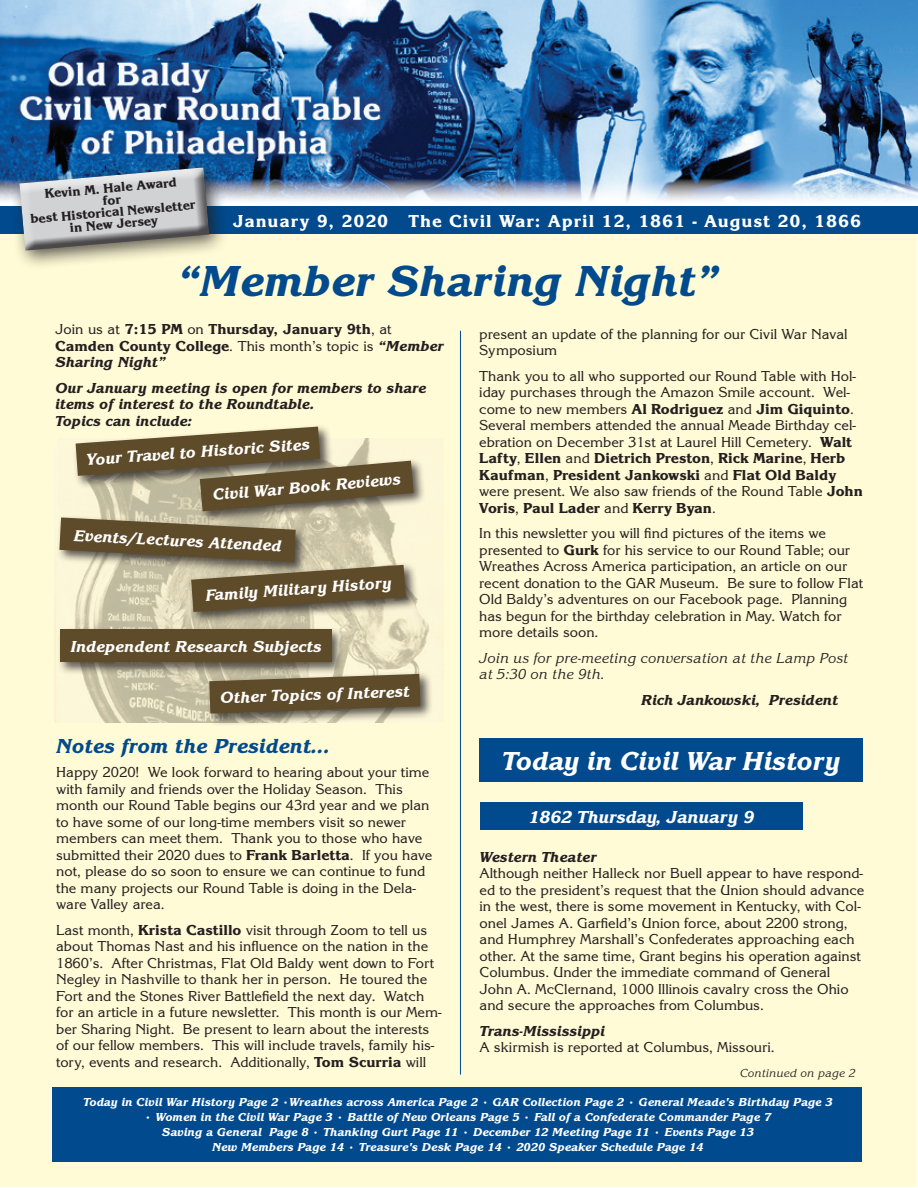
<style>
.page{position:relative;width:918px;height:1188px;background:#fff}
.page>*{position:absolute;margin:0;border:0;box-sizing:border-box;transform-origin:0 0}
.t1{font:45px "Korinna Extra Bold Italic DTC";color:#004a8d}
.t2{font:27px "Korinna Extra Bold Italic DTC";color:#fff}
.t3{font:21px "Korinna Extra Bold Italic DTC";color:#004a8d}
.t4{font:18px "Korinna Extra Bold DTC";letter-spacing:.05em;color:#fff}
.t5{font:18px "Korinna Extra Bold Italic DTC";color:#fff}
.t6{font:16.5px "Korinna Extra Bold Italic DTC";color:#fff}
.t7{font:15px/16.5px "Korinna Regular DTC";color:#231f20}
.t8{font:15px/16.5px "Korinna Extra Bold DTC";color:#231f20}
.t9{font:15px/25.5px "Korinna Extra Bold Italic DTC";color:#231f20}
.t10{font:15px/16.5px "Korinna Regular Italic DTC";color:#231f20}
.t11{font:13.5px/12px "Korinna Extra Bold DTC";color:#231f20;text-align:center}
.t12{font:12px/15px "Korinna Extra Bold Italic DTC";color:#fff;text-align:center}
.t13{font:12px "Korinna Regular Italic DTC";color:#231f20}
.s1{font-family:"Korinna Regular DTC"}
.s2{font-family:"Korinna Extra Bold Italic DTC"}
.s3{font-family:"Korinna Extra Bold DTC"}
</style>
<div class="page">
<div style="left:0;top:1px;width:916px;height:1186px;background:#fffbd6"></div>
<img style="left:54px;top:511px;width:375px;height:211px">
<img style="left:0;top:0;width:918px;height:206px">
<div style="left:0;top:206px;width:918px;height:28px;background:#004a8d"></div>
<div style="left:9px;top:157px;width:220px;height:113px;background:#231f20;opacity:.75"></div>
<svg style="left:19px;top:167px;width:193px;height:85px;background:#abb2b8"></svg>
<div style="left:52px;top:1088px;width:810px;height:74px;background:#004a8d"></div>
<hr style="left:460px;top:331px;width:1px;height:744px;background:#004a8d">
<div style="left:197px;top:458px;width:229px;height:66px;background:#231f20;opacity:.75"></div>
<svg style="left:76px;top:427px;width:338px;height:84px"></svg>
<div style="left:56px;top:515px;width:253px;height:60px;background:#231f20;opacity:.75"></div>
<div style="left:188px;top:562px;width:230px;height:63px;background:#231f20;opacity:.75"></div>
<svg style="left:59px;top:517px;width:347px;height:95px;background:#998d6f"></svg>
<div style="left:57px;top:626px;width:288px;height:49px;background:#231f20;opacity:.75"></div>
<div style="left:60px;top:630px;width:272px;height:32px;background:#5e4b29"></div>
<div style="left:206px;top:671px;width:227px;height:56px;background:#231f20;opacity:.75"></div>
<svg style="left:209px;top:674px;width:211px;height:40px;background:#6b5b3b"></svg>
<div style="left:480px;top:739px;width:383px;height:43px;background:#004a8d"></div>
<div style="left:480px;top:802px;width:323px;height:28px;background:#004a8d"></div>
<p class="t11" style="left:28px;top:189px;width:167px;rotate:-5deg">Kevin M. Hale Award<br>for<br>best Historical Newsletter in New Jersey</p>
<p class="t4" style="left:233px;top:211px;width:630px">January 9, 2020 The Civil War: April 12, 1861 - August 20, 1866</p>
<h1 class="t1" style="left:177px;top:256px;width:543px">“Member Sharing Night”</h1>
<p class="t8" style="left:55px;top:321px;width:390px"><span class="s1">Join us at</span> 7:15 PM <span class="s1">on</span> Thursday, January 9th<span class="s1">, at<br></span>Camden County College<span class="s1">. This month’s topic is</span> <span class="s2">“Member</span></p>
<p class="t9" style="left:55px;top:350px;width:373px">Sharing Night”<br>Our January meeting is open for members to share</p>
<p class="t9" style="left:55px;top:396px;width:261px;line-height:16.5px">items of interest to the Roundtable.<br>Topics can include:</p>
<p class="t6" style="left:86px;top:451px;width:226px;rotate:-4deg">Your Travel to Historic Sites</p>
<p class="t6" style="left:212px;top:486px;width:190px;rotate:-5deg">Civil War Book Reviews</p>
<p class="t6" style="left:74px;top:526px;width:209px;rotate:3deg">Events/Lectures Attended</p>
<p class="t6" style="left:205px;top:587px;width:188px;rotate:-4deg">Family Military History</p>
<p class="t6" style="left:70px;top:637px;width:253px">Independent Research Subjects</p>
<p class="t6" style="left:220px;top:689px;width:191px;rotate:-2deg">Other Topics of Interest</p>
<h3 class="t3" style="left:56px;top:735px;width:275px">Notes from the President...</h3>
<p class="t7" style="left:56px;top:764px;width:378px">Happy 2020! We look forward to hearing about your time with family and friends over the Holiday Season. This month our Round Table begins our 43rd year and we plan to have some of our long-time members visit so newer members can meet them. Thank you to those who have submitted their 2020 dues to <span class="s3">Frank Barletta</span>. If you have not, please do so soon to ensure we can continue to fund the many projects our Round Table is doing in the Dela&shy;ware Valley area.</p>
<p class="t7" style="left:56px;top:922px;width:387px">Last month, <span class="s3">Krista Castillo</span> visit through Zoom to tell us about Thomas Nast and his influence on the nation in the 1860’s. After Christmas, Flat Old Baldy went down to Fort Negley in Nashville to thank her in person. He toured the Fort and the Stones River Battlefield the next day. Watch for an article in a future newsletter. This month is our Mem&shy;ber Sharing Night. Be present to learn about the interests of our fellow members. This will include travels, family his&shy;tory, events and research. Additionally, <span class="s3">Tom Scurria</span> will</p>
<p class="t7" style="left:479px;top:326px;width:370px">present an update of the planning for our Civil War Naval<br>Symposium</p>
<p class="t7" style="left:479px;top:368px;width:378px">Thank you to all who supported our Round Table with Hol&shy;iday purchases through the Amazon Smile account. Wel-</p>
<p class="t8" style="left:479px;top:401px;width:376px"><span class="s1">come to new members</span> Al Rodriguez <span class="s1">and</span> Jim Giquinto<span class="s1">.</span></p>
<p class="t7" style="left:479px;top:417px;width:378px">Several members attended the annual Meade Birthday cel&shy;ebration on December 31st at Laurel Hill Cemetery. <span class="s3">Walt</span></p>
<p class="t8" style="left:479px;top:450px;width:367px">Lafty<span class="s1">,</span> Ellen <span class="s1">and</span> Dietrich Preston<span class="s1">,</span> Rick Marine<span class="s1">,</span> Herb<br>Kaufman<span class="s1">,</span> President Jankowski <span class="s1">and</span> Flat Old Baldy</p>
<p class="t7" style="left:479px;top:483px;width:385px">were present. We also saw friends of the Round Table <span class="s3">John</span></p>
<p class="t8" style="left:479px;top:500px;width:238px">Voris<span class="s1">,</span> Paul Lader <span class="s1">and</span> Kerry Byan<span class="s1">.</span></p>
<p class="t7" style="left:479px;top:525px;width:386px">In this newsletter you will find pictures of the items we presented to <span class="s3">Gurk</span> for his service to our Round Table; our Wreathes Across America participation, an article on our recent donation to the GAR Museum. Be sure to follow Flat Old Baldy’s adventures on our Facebook page. Planning has begun for the birthday celebration in May. Watch for more details soon.</p>
<p class="t10" style="left:479px;top:649px;width:371px">Join us for pre-meeting conversation at the Lamp Post at 5:30 on the 9th.</p>
<p class="t9" style="left:641px;top:687px;width:198px">Rich Jankowski, President</p>
<h2 class="t2" style="left:502px;top:747px;width:340px">Today in Civil War History</h2>
<p class="t5" style="left:529px;top:807px;width:227px">1862 Thursday, January 9</p>
<p class="t9" style="left:480px;top:844px;width:118px">Western Theater</p>
<p class="t7" style="left:480px;top:865px;width:386px">Although neither Halleck nor Buell appear to have respond&shy;ed to the president’s request that the Union should advance in the west, there is some movement in Kentucky, with Col&shy;onel James A. Garfield’s Union force, about 2200 strong, and Humphrey Marshall’s Confederates approaching each other. At the same time, Grant begins his operation against Columbus. Under the immediate command of General John A. McClernand, 1000 Illinois cavalry cross the Ohio and secure the approaches from Columbus.</p>
<p class="t9" style="left:480px;top:1018px;width:127px">Trans-Mississippi</p>
<p class="t7" style="left:480px;top:1039px;width:297px">A skirmish is reported at Columbus, Missouri.</p>
<p class="t13" style="left:740px;top:1067px;width:117px">Continued on page 2</p>
<p class="t12" style="left:83px;top:1095px;width:751px">Today in Civil War History Page 2 •Wreathes across America Page 2 • GAR Collection Page 2 • General Meade's Birthday Page 3</p>
<p class="t12" style="left:145px;top:1110px;width:628px">• Women in the Civil War Page 3 • Battle of New Orleans Page 5 • Fall of a Confederate Commander Page 7<br>Saving a General Page 8 • Thanking Gurt Page 11 • December 12 Meeting Page 11 • Events Page 13<br>New Members Page 14 • Treasure's Desk Page 14 • 2020 Speaker Schedule Page 14</p>
</div>
